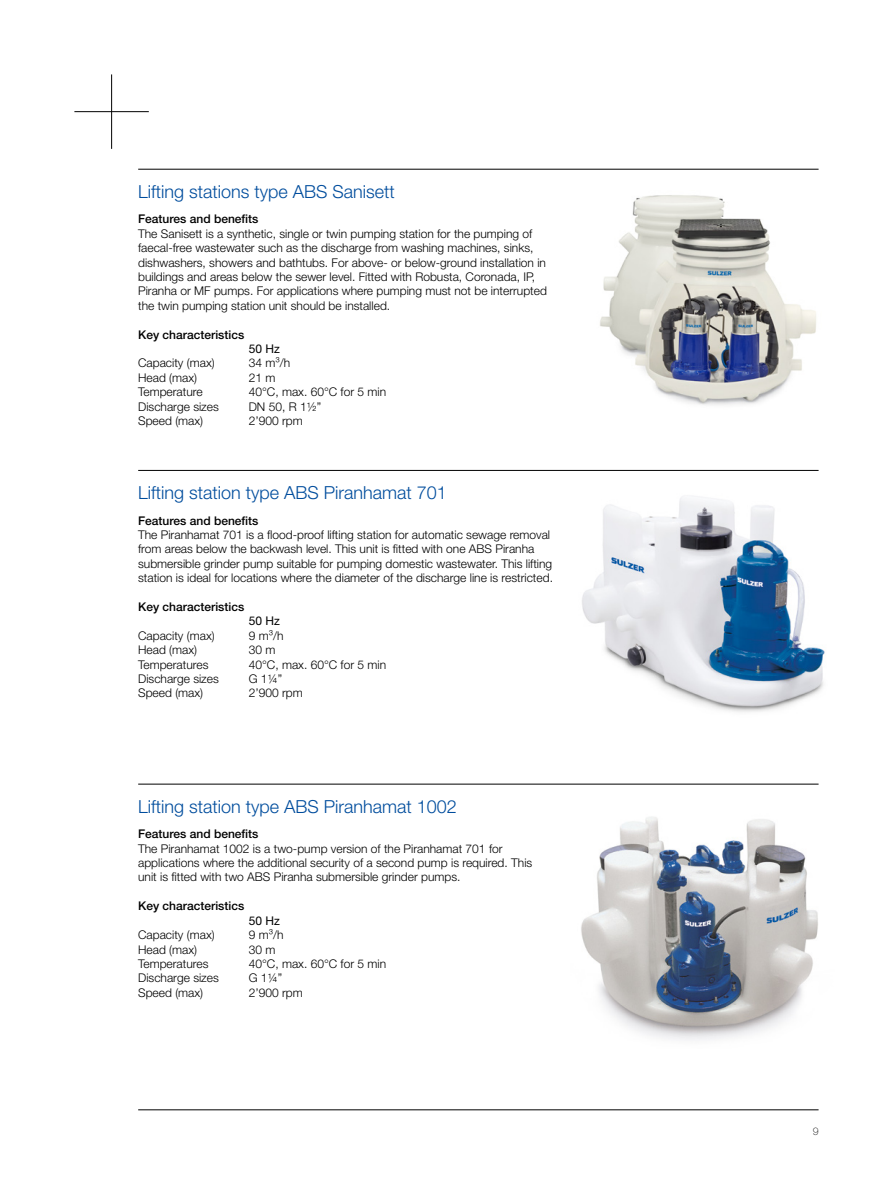
<style>
.page{position:relative;width:893px;height:1191px;background:#fff}
.page>*{position:absolute;margin:0;border:0;box-sizing:border-box;transform-origin:0 0}
.Product_subtitle{font:300 18px "Helvetica Neue LT Pro";color:#004d9d}
.Product_body_text{font:300 12px/14.4px "Helvetica Neue LT Pro";color:#000}
.Product_subtitle_2{font:500 12px "Helvetica Neue LT Pro";color:#000}
.Product_body_text-2{font:12px "Helvetica Neue LT Pro";color:#000}
.Page_number_right{font:100 10.5px "Helvetica Neue LT Pro";color:#000}
</style>
<div class="page">
<hr style="left:138px;top:1109px;width:681px;height:1px;background:#000">
<hr style="left:138px;top:169px;width:681px;height:1px;background:#000">
<hr style="left:138px;top:470px;width:681px;height:1px;background:#000">
<hr style="left:138px;top:784px;width:681px;height:1px;background:#000">
<img style="left:600px;top:195px;width:216px;height:210px">
<img style="left:581px;top:817px;width:237px;height:223px">
<img style="left:582px;top:497px;width:243px;height:215px">
<hr style="left:74px;top:111px;width:75px;height:1px;background:#000">
<hr style="left:111px;top:74px;width:1px;height:75px;background:#000">
<p class="Product_subtitle" style="left:138px;top:180px;width:258px">Lifting stations type ABS Sanisett</p>
<p class="Product_subtitle_2" style="left:138px;top:212px;width:122px">Features and benefits</p>
<p class="Product_body_text" style="left:138px;top:226px;width:410px">The Sanisett is a synthetic, single or twin pumping station for the pumping of faecal-free wastewater such as the discharge from washing machines, sinks, dishwashers, showers and bathtubs. For above- or below-ground installation in buildings and areas below the sewer level. Fitted with Robusta, Coronada, IP, Piranha or MF pumps. For applications where pumping must not be interrupted the twin pumping station unit should be installed.</p>
<p class="Product_subtitle_2" style="left:138px;top:327px;width:108px">Key characteristics</p>
<p class="Product_body_text-2" style="left:249px;top:341px;width:33px">50 Hz</p>
<p class="Product_body_text" style="left:138px;top:356px;width:78px">Capacity (max)</p>
<p class="Product_body_text" style="left:249px;top:356px;width:43px">34 m³/h</p>
<p class="Product_body_text" style="left:138px;top:370px;width:60px">Head (max)</p>
<p class="Product_body_text" style="left:249px;top:370px;width:28px">21 m</p>
<p class="Product_body_text" style="left:138px;top:384px;width:66px">Temperature</p>
<p class="Product_body_text" style="left:249px;top:384px;width:139px">40°C, max. 60°C for 5 min</p>
<p class="Product_body_text" style="left:138px;top:399px;width:82px">Discharge sizes</p>
<p class="Product_body_text" style="left:249px;top:399px;width:74px">DN 50, R 1½”</p>
<p class="Product_body_text" style="left:138px;top:413px;width:66px">Speed (max)</p>
<p class="Product_body_text" style="left:249px;top:413px;width:56px">2’900 rpm</p>
<p class="Product_subtitle" style="left:138px;top:481px;width:310px">Lifting station type ABS Piranhamat 701</p>
<p class="Product_subtitle_2" style="left:138px;top:513px;width:122px">Features and benefits</p>
<p class="Product_body_text" style="left:138px;top:527px;width:416px">The Piranhamat 701 is a flood-proof lifting station for automatic sewage removal from areas below the backwash level. This unit is fitted with one ABS Piranha submersible grinder pump suitable for pumping domestic wastewater. This lifting station is ideal for locations where the diameter of the discharge line is restricted.</p>
<p class="Product_subtitle_2" style="left:138px;top:599px;width:108px">Key characteristics</p>
<p class="Product_body_text-2" style="left:249px;top:614px;width:33px">50 Hz</p>
<p class="Product_body_text" style="left:138px;top:628px;width:78px">Capacity (max)</p>
<p class="Product_body_text" style="left:249px;top:628px;width:36px">9 m³/h</p>
<p class="Product_body_text" style="left:138px;top:642px;width:60px">Head (max)</p>
<p class="Product_body_text" style="left:249px;top:642px;width:28px">30 m</p>
<p class="Product_body_text" style="left:138px;top:657px;width:72px">Temperatures</p>
<p class="Product_body_text" style="left:249px;top:657px;width:139px">40°C, max. 60°C for 5 min</p>
<p class="Product_body_text" style="left:138px;top:671px;width:82px">Discharge sizes</p>
<p class="Product_body_text" style="left:249px;top:671px;width:35px">G 1¼”</p>
<p class="Product_body_text" style="left:138px;top:685px;width:66px">Speed (max)</p>
<p class="Product_body_text" style="left:249px;top:685px;width:56px">2’900 rpm</p>
<p class="Product_subtitle" style="left:138px;top:795px;width:320px">Lifting station type ABS Piranhamat 1002</p>
<p class="Product_subtitle_2" style="left:138px;top:826px;width:122px">Features and benefits</p>
<p class="Product_body_text" style="left:138px;top:841px;width:396px">The Piranhamat 1002 is a two-pump version of the Piranhamat 701 for applications where the additional security of a second pump is required. This unit is fitted with two ABS Piranha submersible grinder pumps.</p>
<p class="Product_subtitle_2" style="left:138px;top:898px;width:108px">Key characteristics</p>
<p class="Product_body_text-2" style="left:249px;top:913px;width:33px">50 Hz</p>
<p class="Product_body_text" style="left:138px;top:927px;width:78px">Capacity (max)</p>
<p class="Product_body_text" style="left:249px;top:927px;width:36px">9 m³/h</p>
<p class="Product_body_text" style="left:138px;top:941px;width:60px">Head (max)</p>
<p class="Product_body_text" style="left:249px;top:941px;width:28px">30 m</p>
<p class="Product_body_text" style="left:138px;top:956px;width:72px">Temperatures</p>
<p class="Product_body_text" style="left:249px;top:956px;width:139px">40°C, max. 60°C for 5 min</p>
<p class="Product_body_text" style="left:138px;top:970px;width:82px">Discharge sizes</p>
<p class="Product_body_text" style="left:249px;top:970px;width:35px">G 1¼”</p>
<p class="Product_body_text" style="left:138px;top:985px;width:66px">Speed (max)</p>
<p class="Product_body_text" style="left:249px;top:985px;width:56px">2’900 rpm</p>
<p class="Page_number_right" style="left:813px;top:1124px;width:7px">9</p>
</div>
